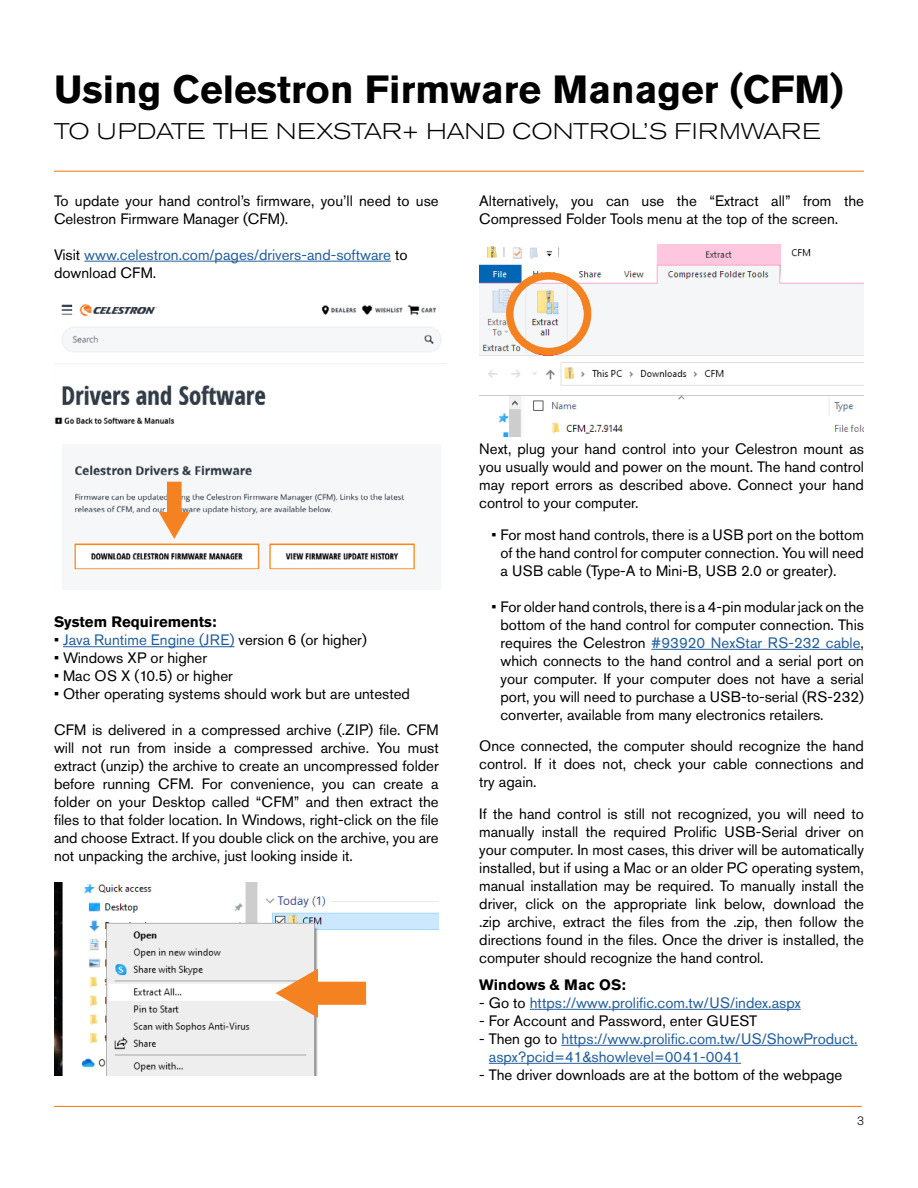
<style>
.page{position:relative;width:918px;height:1188px;background:#fff}
.page>*{position:absolute;margin:0;border:0;box-sizing:border-box;transform-origin:0 0}
.t1{font:700 39px "Akzidenz Grotesk Pro";color:#000}
.t2{font:300 expanded 22.5px "Akzidenz Grotesk Pro";letter-spacing:.01em;color:#000}
.t3{font:15px/18px "Akzidenz Grotesk Pro";color:#000;text-align:justify}
.t4{font:15px/18px "Akzidenz Grotesk Pro";color:#215e9e}
.t5{font:700 15px "Akzidenz Grotesk Pro";color:#000}
.t6{font:300 12px "Akzidenz Grotesk Pro";color:#000}
.s1{color:#000}
.s2{color:#215e9e}
</style>
<div class="page">
<hr style="left:54px;top:1106px;width:808px;height:1px;background:#f58220">
<hr style="left:84px;top:261px;width:307px;height:1px;background:#215e9e">
<hr style="left:63px;top:646px;width:171px;height:1px;background:#215e9e">
<img style="left:54px;top:304px;width:392px;height:266px">
<img style="left:54px;top:882px;width:385px;height:194px">
<svg style="left:275px;top:969px;width:91px;height:49px"></svg>
<hr style="left:651px;top:649px;width:210px;height:1px;background:#215e9e">
<hr style="left:530px;top:1009px;width:271px;height:1px;background:#215e9e">
<hr style="left:561px;top:1045px;width:297px;height:1px;background:#215e9e">
<hr style="left:489px;top:1063px;width:252px;height:1px;background:#215e9e">
<img style="left:479px;top:245px;width:385px;height:191px">
<div style="left:506px;top:272px;width:85px;height:83px;border:8px solid #f58220;border-radius:50%"></div>
<hr style="left:54px;top:171px;width:810px;height:1px;background:#f58220">
<svg style="left:159px;top:482px;width:31px;height:57px"></svg>
<h1 class="t1" style="left:54px;top:64px;width:791px">Using Celestron Firmware Manager (CFM)</h1>
<h2 class="t2" style="left:54px;top:116px;width:769px">TO UPDATE THE NEXSTAR+ HAND CONTROL’S FIRMWARE</h2>
<p class="t3" style="left:54px;top:191px;width:386px">To update your hand control’s firmware, you’ll need to use<br>Celestron Firmware Manager (CFM).</p>
<p class="t4" style="left:54px;top:245px;width:355px"><span class="s1">Visit</span> www.celestron.com/pages/drivers-and-software <span class="s1">to download CFM.</span></p>
<p class="t3" style="left:479px;top:191px;width:386px">Alternatively, you can use the “Extract all” from the<br>Compressed Folder Tools menu at the top of the screen.</p>
<p class="t5" style="left:54px;top:612px;width:164px">System Requirements:</p>
<p class="t4" style="left:54px;top:631px;width:314px"><span class="s1">•</span> Java Runtime Engine (JRE) <span class="s1">version 6 (or higher)</span></p>
<p class="t3" style="left:54px;top:649px;width:155px">• Windows XP or higher</p>
<p class="t3" style="left:54px;top:667px;width:180px">• Mac OS X (10.5) or higher</p>
<p class="t3" style="left:54px;top:685px;width:357px">• Other operating systems should work but are untested</p>
<p class="t3" style="left:54px;top:721px;width:386px">CFM is delivered in a compressed archive (.ZIP) file. CFM will not run from inside a compressed archive. You must extract (unzip) the archive to create an uncompressed folder before running CFM. For convenience, you can create a folder on your Desktop called “CFM” and then extract the files to that folder location. In Windows, right-click on the file and choose Extract. If you double click on the archive, you are not unpacking the archive, just looking inside it.</p>
<p class="t3" style="left:479px;top:440px;width:386px">Next, plug your hand control into your Celestron mount as you usually would and power on the mount. The hand control may report errors as described above. Connect your hand control to your computer.</p>
<p class="t3" style="left:501px;top:526px;width:365px;text-indent:-9px">• For most hand controls, there is a USB port on the bottom of the hand control for computer connection. You will need a USB cable (Type-A to Mini-B, USB 2.0 or greater).</p>
<p class="t3" style="left:501px;top:598px;width:365px;text-indent:-9px">• For older hand controls, there is a 4-pin modular jack on the bottom of the hand control for computer connection. This requires the Celestron <span class="s2">#93920 NexStar RS-232 cable</span>, which connects to the hand control and a serial port on your computer. If your computer does not have a serial port, you will need to purchase a USB-to-serial (RS-232) converter, available from many electronics retailers.</p>
<p class="t3" style="left:479px;top:737px;width:386px">Once connected, the computer should recognize the hand control. If it does not, check your cable connections and try again.</p>
<p class="t3" style="left:479px;top:805px;width:386px">If the hand control is still not recognized, you will need to manually install the required Prolific USB-Serial driver on your computer. In most cases, this driver will be automatically installed, but if using a Mac or an older PC operating system, manual installation may be required. To manually install the driver, click on the appropriate link below, download the .zip archive, extract the files from the .zip, then follow the directions found in the files. Once the driver is installed, the computer should recognize the hand control.</p>
<p class="t5" style="left:479px;top:975px;width:148px">Windows &amp; Mac OS:</p>
<p class="t4" style="left:479px;top:994px;width:323px"><span class="s1">- Go to</span> https://www.prolific.com.tw/US/index.aspx</p>
<p class="t3" style="left:479px;top:1012px;width:280px">- For Account and Password, enter GUEST</p>
<p class="t4" style="left:489px;top:1030px;width:370px;text-indent:-10px"><span class="s1">- Then go to</span> https://www.prolific.com.tw/US/ShowProduct. aspx?pcid=41&amp;showlevel=0041-0041</p>
<p class="t3" style="left:479px;top:1066px;width:365px">- The driver downloads are at the bottom of the webpage</p>
<p class="t6" style="left:857px;top:1113px;width:8px">3</p>
</div>
